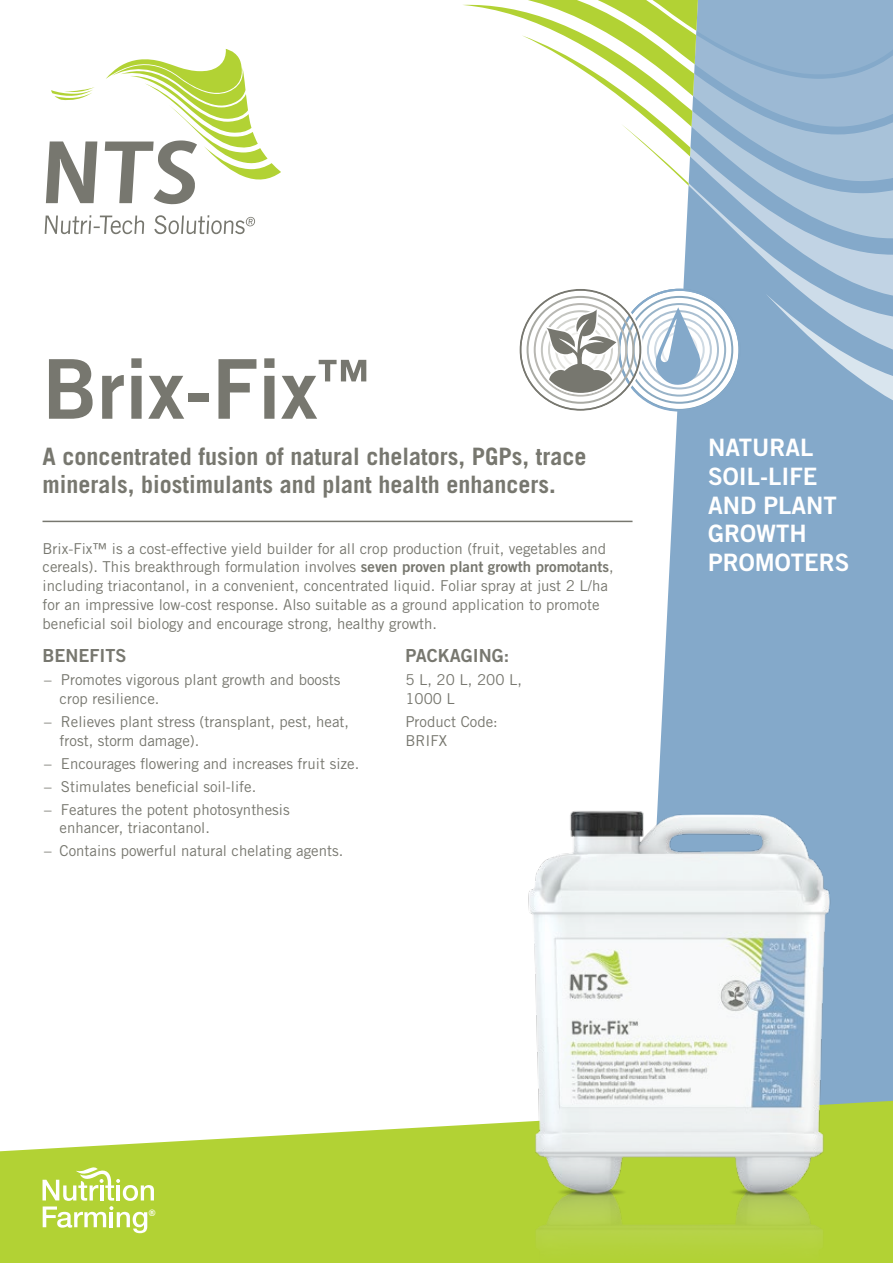
<style>
.page{position:relative;width:893px;height:1263px;background:#fff}
.page>*{position:absolute;margin:0;border:0;box-sizing:border-box;transform-origin:0 0}
.t1{font:82.5px "Trade Gothic Bold Two";color:#77776f}
.t2{font:700 24px/28.8px "Trade Gothic";color:#77776f}
.t3{font:24px/28.8px "Trade Gothic Bold Two";color:#fff}
.t4{font:18px "Trade Gothic Bold Two";color:#77776f}
.t5{font:15px/18.8px "Trade Gothic";color:#77776f}
.t6{font:700 9px "Helvetica";color:#fff}
.s1{font-family:"Trade Gothic Bold Two"}
</style>
<div class="page">
<svg style="left:46px;top:49px;width:235px;height:155px"></svg>
<svg style="left:45px;top:215px;width:99px;height:19px"></svg>
<svg style="left:154px;top:215px;width:101px;height:19px"></svg>
<div style="left:659px;top:433px;width:234px;height:345px;background:#84a9ca"></div>
<hr style="left:43px;top:521px;width:589px;height:1px;background:#77776f">
<svg style="left:0;top:1123px;width:495px;height:140px;background:#bbd74b"></svg>
<svg style="left:43px;top:1167px;width:111px;height:66px"></svg>
<svg style="left:463px;top:0;width:430px;height:433px"></svg>
<img style="left:495px;top:778px;width:398px;height:485px">
<h1 class="t1" style="left:43px;top:338px;width:329px">Brix-Fix<sup>™</sup></h1>
<h2 class="t2" style="left:43px;top:441px;width:546px">A concentrated fusion of natural chelators, PGPs, trace minerals, biostimulants and plant health enhancers.</h2>
<p class="t5" style="left:43px;top:539px;width:573px">Brix-Fix™ is a cost-effective yield builder for all crop production (fruit, vegetables and cereals). This breakthrough formulation involves <span class="s1">seven proven plant growth promotants</span>, including triacontanol, in a convenient, concentrated liquid. Foliar spray at just 2 L/ha for an impressive low-cost response. Also suitable as a ground application to promote beneficial soil biology and encourage strong, healthy growth.</p>
<p class="t4" style="left:43px;top:644px;width:86px">BENEFITS</p>
<p class="t5" style="left:60px;top:670px;width:282px;text-indent:-15px">– Promotes vigorous plant growth and boosts crop resilience.</p>
<p class="t5" style="left:60px;top:712px;width:291px;text-indent:-15px">– Relieves plant stress (transplant, pest, heat, frost, storm damage).</p>
<p class="t5" style="left:44px;top:754px;width:316px">– Encourages flowering and increases fruit size.</p>
<p class="t5" style="left:44px;top:777px;width:214px">– Stimulates beneficial soil-life.</p>
<p class="t5" style="left:60px;top:800px;width:232px;text-indent:-15px">– Features the potent photosynthesis enhancer, triacontanol.</p>
<p class="t5" style="left:44px;top:841px;width:300px">– Contains powerful natural chelating agents.</p>
<p class="t4" style="left:405px;top:644px;width:105px">PACKAGING:</p>
<p class="t5" style="left:405px;top:670px;width:118px">5 L, 20 L, 200 L,<br>1000 L</p>
<p class="t5" style="left:405px;top:712px;width:94px">Product Code:<br>BRIFX</p>
<h2 class="t3" style="left:708px;top:433px;width:143px">NATURAL<br>SOIL-LIFE<br>AND PLANT<br>GROWTH<br>PROMOTERS</h2>
<p class="t6" style="left:149px;top:1205px;width:8px">®</p>
</div>
